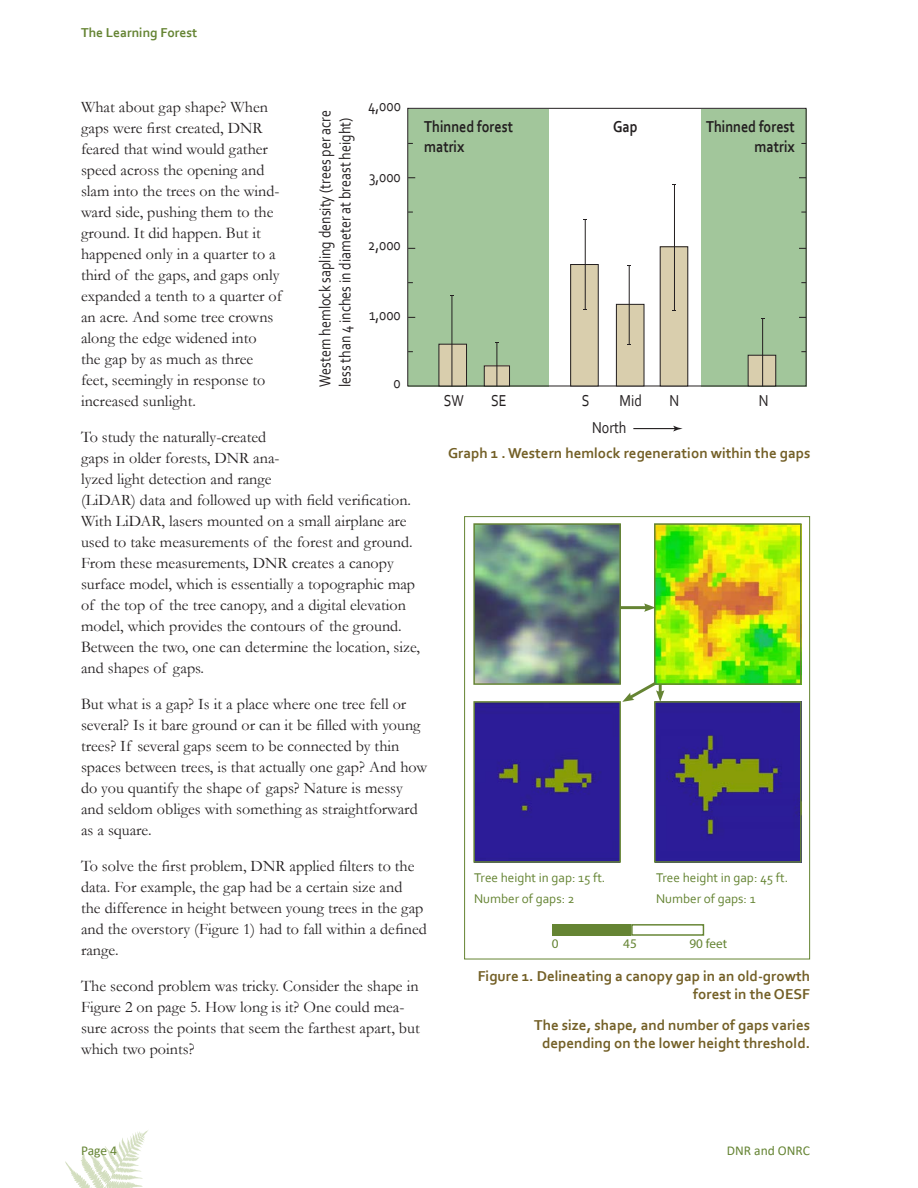
<style>
.page{position:relative;width:918px;height:1188px;background:#fff}
.page>*{position:absolute;margin:0;border:0;box-sizing:border-box;transform-origin:0 0}
.t1{font:16.5px/20px "Corbel";color:#231f20;scale:.85 1}
.t2{font:700 16.5px/20px "Corbel";color:#231f20;scale:.85 1}
.DNR_Body_Text{font:16.2px/21px "Garamond";color:#231f20}
.captions{font:700 15px/18px "Corbel";color:#735f26;text-align:right}
.t3{font:700 13.5px "Corbel";color:#658433}
.t4{font:13.5px "Calibri";color:#658433}
.DNR_Body_Text-2{font:13.2px "Corbel";color:#658433}
.DNR_Body_Text-3{font:13.2px "Myriad Pro";color:#658433}
</style>
<div class="page">
<svg style="left:65px;top:1130px;width:83px;height:58px"></svg>
<div style="left:408px;top:109px;width:141px;height:277px;background:#a2c69b"></div>
<div style="left:701px;top:109px;width:106px;height:277px;background:#a2c69b"></div>
<div style="left:407px;top:108px;width:399px;height:278px;border:1px solid #231f20"></div>
<div style="left:439px;top:344px;width:28px;height:42px;background:#d9cead"></div>
<div style="left:439px;top:344px;width:28px;height:42px;border:1px solid #231f20"></div>
<div style="left:748px;top:355px;width:28px;height:31px;background:#d9cead"></div>
<div style="left:748px;top:355px;width:28px;height:31px;border:1px solid #231f20"></div>
<div style="left:571px;top:265px;width:27px;height:121px;background:#d9cead"></div>
<div style="left:570px;top:264px;width:29px;height:122px;border:1px solid #231f20"></div>
<div style="left:616px;top:304px;width:28px;height:82px;background:#d9cead"></div>
<div style="left:616px;top:304px;width:28px;height:82px;border:1px solid #231f20"></div>
<div style="left:660px;top:247px;width:28px;height:139px;background:#d9cead"></div>
<div style="left:660px;top:246px;width:28px;height:140px;border:1px solid #231f20"></div>
<div style="left:484px;top:366px;width:26px;height:20px;background:#d9cead"></div>
<div style="left:484px;top:366px;width:26px;height:20px;border:1px solid #231f20"></div>
<hr style="left:452px;top:295px;width:1px;height:91px;background:#231f20">
<hr style="left:762px;top:319px;width:1px;height:67px;background:#231f20">
<hr style="left:585px;top:219px;width:1px;height:91px;background:#231f20">
<hr style="left:629px;top:265px;width:1px;height:79px;background:#231f20">
<hr style="left:674px;top:184px;width:1px;height:127px;background:#231f20">
<hr style="left:497px;top:342px;width:1px;height:44px;background:#231f20">
<hr style="left:633px;top:428px;width:43px;height:1px;background:#231f20">
<svg style="left:673px;top:426px;width:10px;height:5px"></svg>
<svg style="left:622px;top:682px;width:43px;height:20px"></svg>
<img style="left:475px;top:525px;width:144px;height:158px">
<img style="left:656px;top:525px;width:144px;height:158px">
<img style="left:475px;top:703px;width:144px;height:158px">
<img style="left:656px;top:703px;width:144px;height:158px">
<div style="left:553px;top:924px;width:78px;height:12px;background:#658433"></div>
<div style="left:631px;top:924px;width:73px;height:12px;border:1px solid #658433"></div>
<hr style="left:620px;top:606px;width:27px;height:3px;background:#658433">
<svg style="left:644px;top:603px;width:10px;height:9px"></svg>
<div style="left:464px;top:516px;width:346px;height:443px;border:1px solid #658433"></div>
<div style="left:473px;top:523px;width:148px;height:162px;border:1px solid #658433"></div>
<div style="left:473px;top:701px;width:148px;height:162px;border:1px solid #658433"></div>
<div style="left:654px;top:523px;width:148px;height:162px;border:1px solid #658433"></div>
<div style="left:654px;top:701px;width:148px;height:162px;border:1px solid #658433"></div>
<p class="t3" style="left:81px;top:24px;width:118px">The Learning Forest</p>
<p class="DNR_Body_Text" style="left:81px;top:96px;width:203px">What about gap shape? When gaps were first created, DNR feared that wind would gather speed across the opening and slam into the trees on the wind&shy;ward side, pushing them to the ground. It did happen. But it happened only in a quarter to a third of the gaps, and gaps only expanded a tenth to a quarter of an acre. And some tree crowns along the edge widened into<br>the gap by as much as three feet, seemingly in response to increased sunlight.</p>
<p class="DNR_Body_Text" style="left:81px;top:426px;width:341px">To study the naturally-created<br>gaps in older forests, DNR ana-<br>lyzed light detection and range<br>(LiDAR) data and followed up with field verification.<br>With LiDAR, lasers mounted on a small airplane are used to take measurements of the forest and ground.<br>From these measurements, DNR creates a canopy surface model, which is essentially a topographic map of the top of the tree canopy, and a digital elevation model, which provides the contours of the ground.<br>Between the two, one can determine the location, size, and shapes of gaps.</p>
<p class="DNR_Body_Text" style="left:81px;top:693px;width:348px">But what is a gap? Is it a place where one tree fell or several? Is it bare ground or can it be filled with young trees? If several gaps seem to be connected by thin spaces between trees, is that actually one gap? And how do you quantify the shape of gaps? Nature is messy and seldom obliges with something as straightforward as a square.</p>
<p class="DNR_Body_Text" style="left:81px;top:855px;width:347px">To solve the first problem, DNR applied filters to the data. For example, the gap had be a certain size and<br>the difference in height between young trees in the gap and the overstory (Figure 1) had to fall within a defined range.</p>
<p class="DNR_Body_Text" style="left:81px;top:975px;width:340px">The second problem was tricky. Consider the shape in Figure 2 on page 5. How long is it? One could mea&shy;sure across the points that seem the farthest apart, but which two points?</p>
<p class="t1" style="left:368px;top:96px;width:40px">4,000</p>
<p class="t1" style="left:315px;top:387px;width:327px;rotate:-90deg">Western hemlock sapling density (trees per acre less than 4 inches in diameter at breast height)</p>
<p class="t2" style="left:424px;top:116px;width:106px">Thinned forest matrix</p>
<p class="t2" style="left:706px;top:116px;width:106px;text-align:right">Thinned forest matrix</p>
<p class="t2" style="left:613px;top:116px;width:30px">Gap</p>
<p class="t1" style="left:369px;top:166px;width:39px">3,000</p>
<p class="t1" style="left:368px;top:234px;width:40px">2,000</p>
<p class="t1" style="left:369px;top:304px;width:39px">1,000</p>
<p class="t1" style="left:394px;top:373px;width:10px">0</p>
<p class="t1" style="left:582px;top:390px;width:11px">S</p>
<p class="t1" style="left:619px;top:390px;width:28px">Mid</p>
<p class="t1" style="left:670px;top:390px;width:13px">N</p>
<p class="t1" style="left:759px;top:390px;width:13px">N</p>
<p class="t1" style="left:444px;top:390px;width:25px">SW</p>
<p class="t1" style="left:491px;top:390px;width:20px">SE</p>
<p class="t1" style="left:592px;top:417px;width:42px">North</p>
<p class="captions" style="left:448px;top:444px;width:364px">Graph 1 . Western hemlock regeneration within the gaps</p>
<p class="DNR_Body_Text-2" style="left:474px;top:870px;width:133px">Tree height in gap: 15 ft.</p>
<p class="DNR_Body_Text-2" style="left:474px;top:890px;width:102px">Number of gaps: 2</p>
<p class="DNR_Body_Text-2" style="left:656px;top:870px;width:134px">Tree height in gap: 45 ft.</p>
<p class="DNR_Body_Text-2" style="left:656px;top:890px;width:101px">Number of gaps: 1</p>
<p class="DNR_Body_Text-3" style="left:552px;top:935px;width:8px">0</p>
<p class="DNR_Body_Text-3" style="left:623px;top:935px;width:15px">45</p>
<p class="DNR_Body_Text-3" style="left:689px;top:935px;width:39px">90 feet</p>
<p class="captions" style="left:478px;top:967px;width:334px">Figure 1. Delineating a canopy gap in an old-growth forest in the OESF</p>
<p class="captions" style="left:534px;top:1016px;width:277px;text-align:center">The size, shape, and number of gaps varies depending on the lower height threshold.</p>
<p class="t4" style="left:81px;top:1141px;width:38px">Page 4</p>
<p class="t4" style="left:727px;top:1141px;width:85px">DNR and ONRC</p>
</div>
